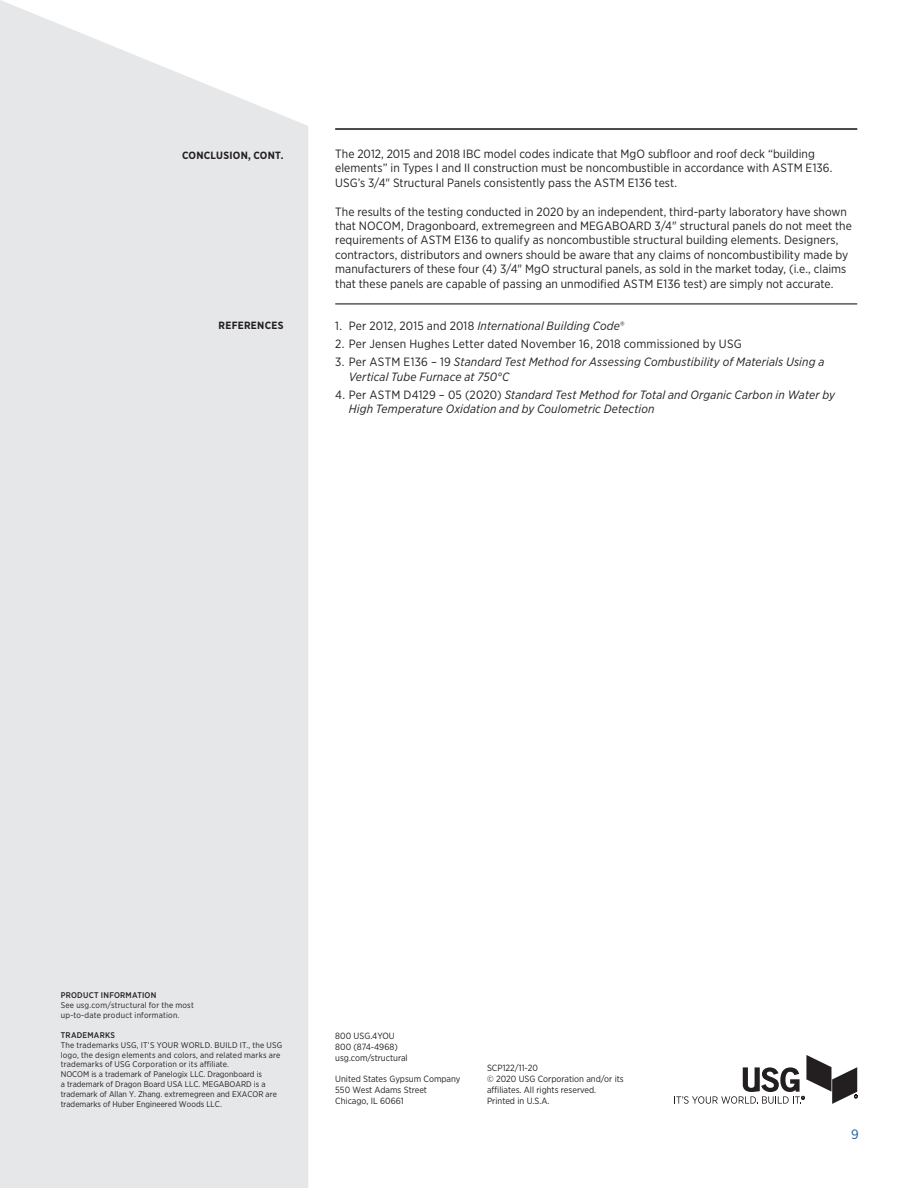
<style>
.page{position:relative;width:918px;height:1188px;background:#fff}
.page>*{position:absolute;margin:0;border:0;box-sizing:border-box;transform-origin:0 0}
.t1{font:13.5px "Gotham Narrow";color:#175d9e}
.t2{font:12px/14.4px "Gotham Narrow";letter-spacing:.005em;color:#231f20}
.t3{font:italic 12px/14.4px "Gotham Narrow";letter-spacing:.01em;color:#231f20}
.t4{font:700 10.5px "Gotham Narrow";letter-spacing:.025em;color:#231f20}
.t5{font:9px/10.8px "Gotham Narrow";color:#231f20}
.t6{font:8.25px/9.9px "Gotham Narrow";letter-spacing:.01em;color:#231f20}
.t7{font:500 8.25px "Gotham Narrow";letter-spacing:.03em;color:#231f20}
.s1{font-style:normal}
</style>
<div class="page">
<div style="left:0;top:0;width:308px;height:1188px;background:#e6e7e9"></div>
<svg style="left:674px;top:1055px;width:183px;height:49px"></svg>
<hr style="left:335px;top:128px;width:522px;height:2px;background:#231f20">
<hr style="left:335px;top:303px;width:522px;height:1px;background:#231f20">
<p class="t4" style="left:182px;top:148px;width:103px">CONCLUSION, CONT.</p>
<p class="t4" style="left:219px;top:318px;width:67px">REFERENCES</p>
<p class="t2" style="left:335px;top:146px;width:499px">The 2012, 2015 and 2018 IBC model codes indicate that MgO subfloor and roof deck “building elements” in Types I and II construction must be noncombustible in accordance with ASTM E136.<br>USG’s 3/4" Structural Panels consistently pass the ASTM E136 test.</p>
<p class="t2" style="left:335px;top:204px;width:518px">The results of the testing conducted in 2020 by an independent, third-party laboratory have shown that NOCOM, Dragonboard, extremegreen and MEGABOARD 3/4" structural panels do not meet the requirements of ASTM E136 to qualify as noncombustible structural building elements. Designers, contractors, distributors and owners should be aware that any claims of noncombustibility made by manufacturers of these four (4) 3/4" MgO structural panels, as sold in the market today, (i.e., claims that these panels are capable of passing an unmodified ASTM E136 test) are simply not accurate.</p>
<p class="t3" style="left:335px;top:318px;width:291px"><span class="s1">1. Per 2012, 2015 and 2018</span> International Building Code<span class="s1">®</span></p>
<p class="t2" style="left:335px;top:336px;width:408px">2. Per Jensen Hughes Letter dated November 16, 2018 commissioned by USG</p>
<p class="t3" style="left:349px;top:355px;width:477px;text-indent:-14px"><span class="s1">3. Per ASTM E136 – 19</span> Standard Test Method for Assessing Combustibility of Materials Using a<br>Vertical Tube Furnace at 750°C</p>
<p class="t3" style="left:349px;top:387px;width:488px;text-indent:-14px"><span class="s1">4. Per ASTM D4129 – 05 (2020)</span> Standard Test Method for Total and Organic Carbon in Water by<br>High Temperature Oxidation and by Coulometric Detection</p>
<p class="t7" style="left:61px;top:990px;width:97px">PRODUCT INFORMATION</p>
<p class="t6" style="left:61px;top:1000px;width:135px">See usg.com/structural for the most up-to-date product information.</p>
<p class="t7" style="left:61px;top:1030px;width:56px">TRADEMARKS</p>
<p class="t6" style="left:61px;top:1040px;width:223px">The trademarks USG, IT’S YOUR WORLD. BUILD IT., the USG logo, the design elements and colors, and related marks are trademarks of USG Corporation or its affiliate.<br>NOCOM is a trademark of Panelogix LLC. Dragonboard is<br>a trademark of Dragon Board USA LLC. MEGABOARD is a trademark of Allan Y. Zhang. extremegreen and EXACOR are trademarks of Huber Engineered Woods LLC.</p>
<p class="t5" style="left:335px;top:1030px;width:74px">800 USG.4YOU<br>800 (874-4968) usg.com/structural</p>
<p class="t5" style="left:335px;top:1073px;width:127px">United States Gypsum Company<br>550 West Adams Street<br>Chicago, IL 60661</p>
<p class="t5" style="left:487px;top:1063px;width:138px">SCP122/11-20<br>© 2020 USG Corporation and/or its affiliates. All rights reserved.<br>Printed in U.S.A.</p>
<p class="t1" style="left:851px;top:1126px;width:9px">9</p>
</div>
